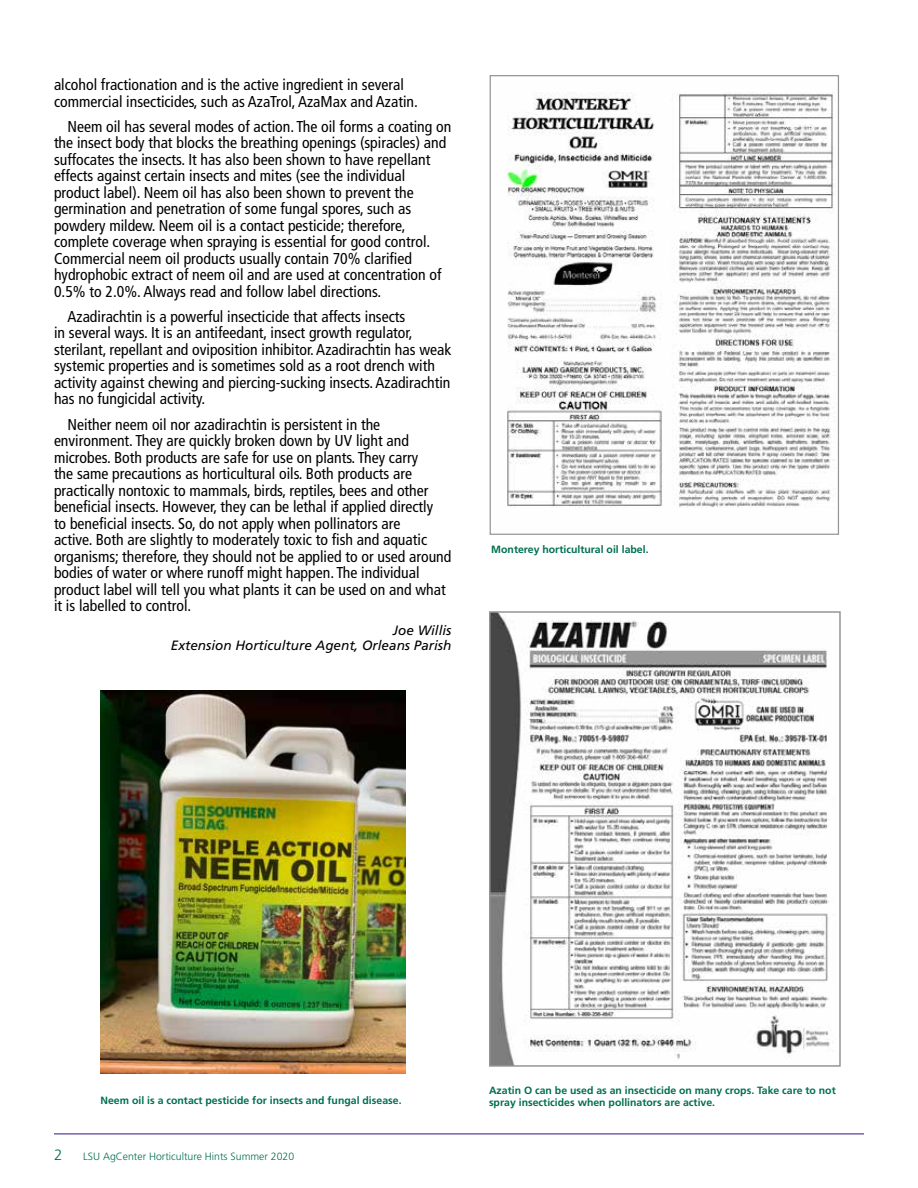
<style>
.page{position:relative;width:918px;height:1188px;background:#fff}
.page>*{position:absolute;margin:0;border:0;box-sizing:border-box;transform-origin:0 0}
.Body_text_P{font:condensed 15.75px/16.5px "Frutiger LT Std";color:#000}
.t1{font:300 15px "Frutiger LT Std";color:#006f51}
.author_name_P{font:italic 13.5px "Frutiger LT Std";color:#000}
.Caption_P{font:700 10.5px/12px "Frutiger LT Std";color:#006f51}
.t2{font:300 10.5px "Frutiger LT Std";color:#006f51}
</style>
<div class="page">
<hr style="left:54px;top:1133px;width:810px;height:1px;background:#492f92">
<img style="left:101px;top:690px;width:304px;height:384px">
<img style="left:506px;top:92px;width:330px;height:416px">
<div style="left:490px;top:75px;width:349px;height:460px;border:1px solid #939598"></div>
<img style="left:492px;top:614px;width:338px;height:450px">
<div style="left:489px;top:611px;width:352px;height:456px;border:2px solid #939598"></div>
<p class="Body_text_P" style="left:54px;top:77px;width:365px">alcohol fractionation and is the active ingredient in several commercial insecticides, such as AzaTrol, AzaMax and Azatin.</p>
<p class="Body_text_P" style="left:54px;top:118px;width:399px;text-indent:14px">Neem oil has several modes of action. The oil forms a coating on the insect body that blocks the breathing openings (spiracles) and suffocates the insects. It has also been shown to have repellant effects against certain insects and mites (see the individual product label). Neem oil has also been shown to prevent the germination and penetration of some fungal spores, such as powdery mildew. Neem oil is a contact pesticide; therefore, complete coverage when spraying is essential for good control.<br>Commercial neem oil products usually contain 70% clarified hydrophobic extract of neem oil and are used at concentration of 0.5% to 2.0%. Always read and follow label directions.</p>
<p class="Body_text_P" style="left:54px;top:308px;width:399px;text-indent:14px">Azadirachtin is a powerful insecticide that affects insects<br>in several ways. It is an antifeedant, insect growth regulator, sterilant, repellant and oviposition inhibitor. Azadirachtin has weak systemic properties and is sometimes sold as a root drench with activity against chewing and piercing-sucking insects. Azadirachtin has no fungicidal activity.</p>
<p class="Body_text_P" style="left:54px;top:416px;width:399px;text-indent:14px">Neither neem oil nor azadirachtin is persistent in the environment. They are quickly broken down by UV light and microbes. Both products are safe for use on plants. They carry<br>the same precautions as horticultural oils. Both products are practically nontoxic to mammals, birds, reptiles, bees and other beneficial insects. However, they can be lethal if applied directly<br>to beneficial insects. So, do not apply when pollinators are<br>active. Both are slightly to moderately toxic to fish and aquatic organisms; therefore, they should not be applied to or used around bodies of water or where runoff might happen. The individual product label will tell you what plants it can be used on and what it is labelled to control.</p>
<p class="author_name_P" style="left:393px;top:622px;width:60px">Joe Willis</p>
<p class="author_name_P" style="left:171px;top:637px;width:282px">Extension Horticulture Agent, Orleans Parish</p>
<p class="Caption_P" style="left:491px;top:543px;width:159px">Monterey horticultural oil label.</p>
<p class="Caption_P" style="left:101px;top:1094px;width:303px">Neem oil is a contact pesticide for insects and fungal disease.</p>
<p class="Caption_P" style="left:489px;top:1084px;width:348px">Azatin O can be used as an insecticide on many crops. Take care to not spray insecticides when pollinators are active.</p>
<p class="t1" style="left:54px;top:1147px;width:10px">2</p>
<p class="t2" style="left:83px;top:1151px;width:213px">LSU AgCenter Horticulture Hints Summer 2020</p>
</div>
